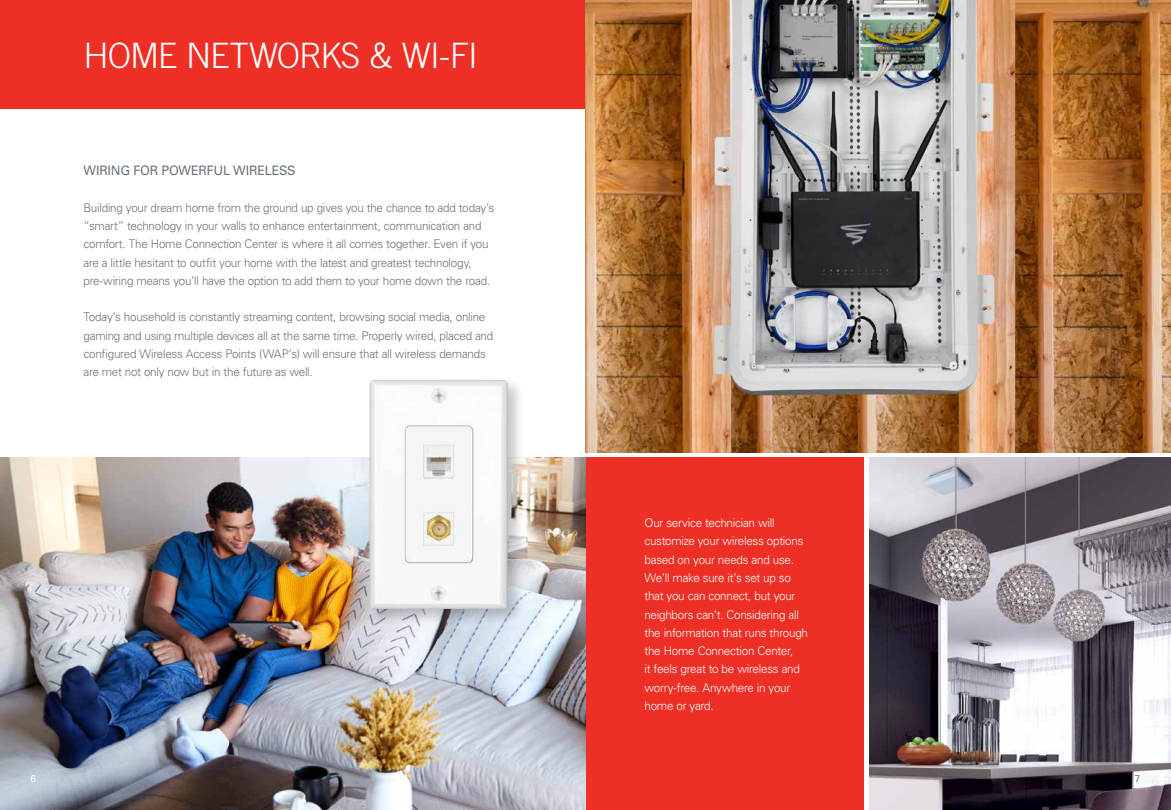
<style>
.page{position:relative;width:1171px;height:810px;background:#fff}
.page>*{position:absolute;margin:0;border:0;box-sizing:border-box;transform-origin:0 0}
.t1{font:300 35px "Trade Gothic";letter-spacing:-.03em;color:#fff}
.t2{font:13px "Univers";letter-spacing:-.015em;color:#6a737b}
.t3{font:300 12px/18.3px "Univers";letter-spacing:-.025em;color:#6a737b}
.t4{font:300 12px/18.3px "Univers";letter-spacing:-.025em;color:#fff}
.t5{font:10px "Univers";color:#fff}
.t6{font:10px "Univers";color:#6a737b}
</style>
<div class="page">
<div style="left:0;top:0;width:585px;height:109px;background:#ee2f26"></div>
<img style="left:585px;top:0;width:585px;height:452px">
<img style="left:869px;top:457px;width:301px;height:353px">
<div style="left:585px;top:457px;width:278px;height:353px;background:#ee2f26"></div>
<img style="left:0;top:457px;width:585px;height:353px">
<div style="left:366px;top:377px;width:158px;height:249px;background:#000;opacity:.22"></div>
<img style="left:369px;top:380px;width:138px;height:229px">
<h1 class="t1" style="left:83px;top:35px;width:396px">HOME NETWORKS &amp; WI-FI</h1>
<p class="t2" style="left:83px;top:162px;width:214px">WIRING FOR POWERFUL WIRELESS</p>
<p class="t3" style="left:83px;top:198px;width:412px">Building your dream home from the ground up gives you the chance to add today’s “smart” technology in your walls to enhance entertainment, communication and comfort. The Home Connection Center is where it all comes together. Even if you are a little hesitant to outfit your home with the latest and greatest technology, pre-wiring means you’ll have the option to add them to your home down the road.</p>
<p class="t3" style="left:83px;top:308px;width:411px">Today’s household is constantly streaming content, browsing social media, online gaming and using multiple devices all at the same time. Properly wired, placed and configured Wireless Access Points (WAP’s) will ensure that all wireless demands are met not only now but in the future as well.</p>
<p class="t4" style="left:644px;top:513px;width:165px">Our service technician will customize your wireless options based on your needs and use.<br>We’ll make sure it’s set up so that you can connect, but your neighbors can’t. Considering all the information that runs through the Home Connection Center,<br>it feels great to be wireless and worry-free. Anywhere in your home or yard.</p>
<p class="t5" style="left:30px;top:772px;width:7px">6</p>
<p class="t6" style="left:1134px;top:772px;width:7px">7</p>
</div>
